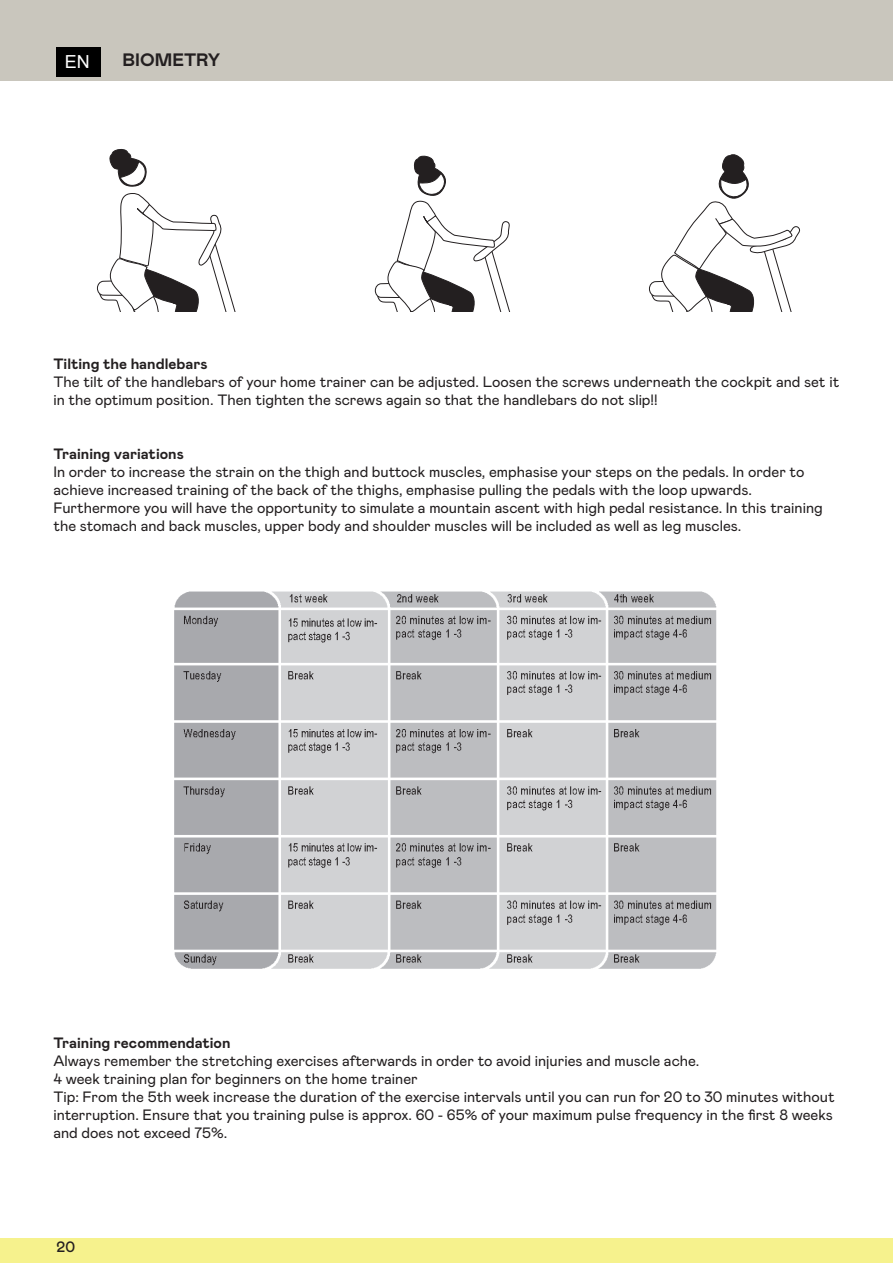
<style>
.page{position:relative;width:893px;height:1263px;background:#fff}
.page>*{position:absolute;margin:0;border:0;box-sizing:border-box;transform-origin:0 0}
.t1{font:700 18px "Mabry";color:#231f20}
.t2{font:18px "Arial";color:#fff}
.t3{font:15px/18px "Mabry";color:#231f20}
.t4{font:700 15px "Mabry";color:#231f20}
.t5{font:500 15px "Mabry";color:#231f20}
</style>
<div class="page">
<div style="left:0;top:0;width:893px;height:81px;background:#c9c6bd"></div>
<div style="left:0;top:1238px;width:893px;height:25px;background:#f6f28d"></div>
<div style="left:56px;top:47px;width:45px;height:30px;background:#000"></div>
<img style="left:174px;top:591px;width:543px;height:378px">
<svg style="left:110px;top:149px;width:37px;height:38px"></svg>
<svg style="left:97px;top:193px;width:139px;height:119px"></svg>
<svg style="left:375px;top:156px;width:135px;height:156px"></svg>
<svg style="left:649px;top:154px;width:151px;height:158px"></svg>
<p class="t2" style="left:65px;top:49px;width:27px">EN</p>
<p class="t1" style="left:123px;top:47px;width:99px">BIOMETRY</p>
<p class="t4" style="left:53px;top:353px;width:156px">Tilting the handlebars</p>
<p class="t3" style="left:53px;top:372px;width:787px">The tilt of the handlebars of your home trainer can be adjusted. Loosen the screws underneath the cockpit and set it in the optimum position. Then tighten the screws again so that the handlebars do not slip!!</p>
<p class="t4" style="left:53px;top:443px;width:132px">Training variations</p>
<p class="t3" style="left:53px;top:462px;width:771px">In order to increase the strain on the thigh and buttock muscles, emphasise your steps on the pedals. In order to achieve increased training of the back of the thighs, emphasise pulling the pedals with the loop upwards.<br>Furthermore you will have the opportunity to simulate a mountain ascent with high pedal resistance. In this training the stomach and back muscles, upper body and shoulder muscles will be included as well as leg muscles.</p>
<p class="t4" style="left:53px;top:1032px;width:179px">Training recommendation</p>
<p class="t3" style="left:53px;top:1051px;width:783px">Always remember the stretching exercises afterwards in order to avoid injuries and muscle ache.<br>4 week training plan for beginners on the home trainer<br>Tip: From the 5th week increase the duration of the exercise intervals until you can run for 20 to 30 minutes without interruption. Ensure that you training pulse is approx. 60 - 65% of your maximum pulse frequency in the first 8 weeks and does not exceed 75%.</p>
<p class="t5" style="left:57px;top:1236px;width:20px">20</p>
</div>
